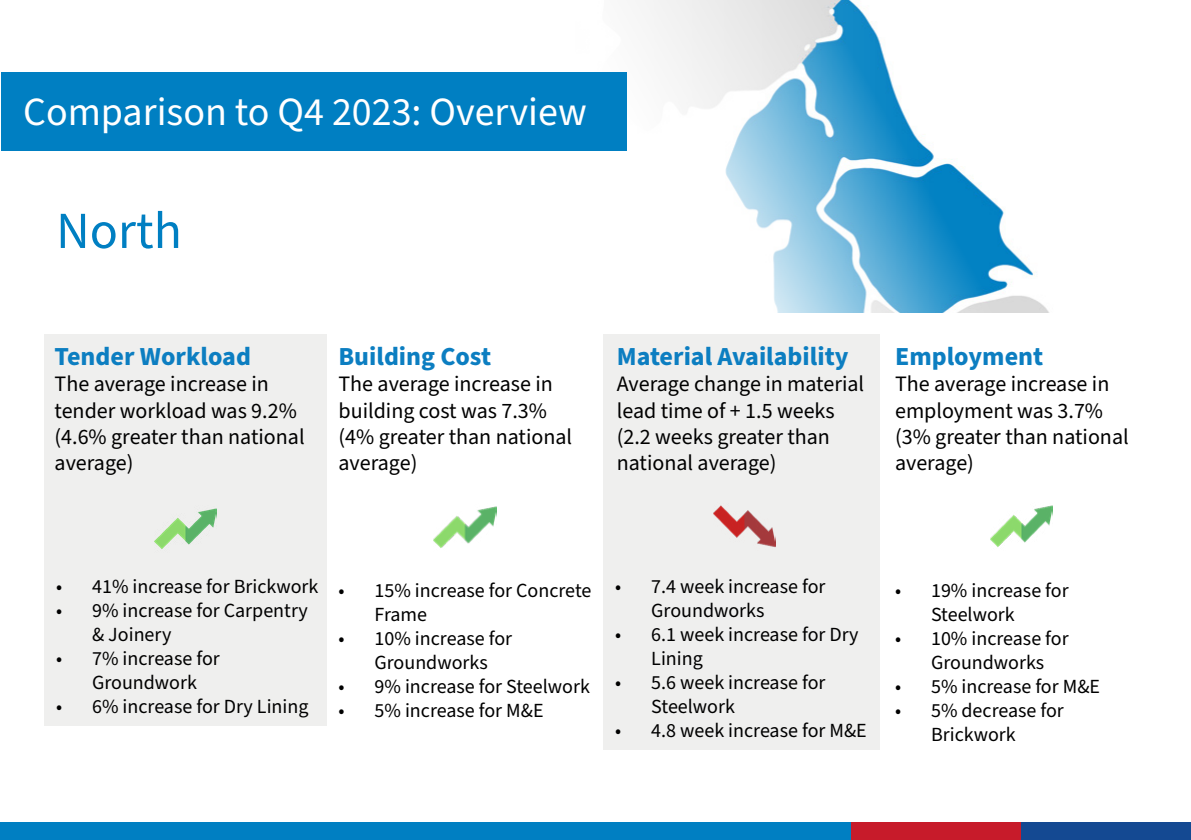
<style>
.page{position:relative;width:1191px;height:840px;background:#fff}
.page>*{position:absolute;margin:0;border:0;box-sizing:border-box;transform-origin:0 0}
.t1{font:52px "Source Sans Pro";color:#007fc2}
.t2{font:40px "Source Sans Pro";color:#fff}
.t3{font:700 26px "Source Sans Pro";color:#0c7ec1}
.t4{font:22px/26.4px "Source Sans Pro";color:#000}
.t5{font:20px/24px "Source Sans Pro";color:#000}
</style>
<div class="page">
<img style="left:576px;top:0;width:473px;height:312px">
<div style="left:1px;top:72px;width:625px;height:78px;background:#007fc2"></div>
<div style="left:44px;top:334px;width:282px;height:390px;background:#efefee"></div>
<div style="left:603px;top:334px;width:277px;height:414px;background:#efefee"></div>
<div style="left:0;top:822px;width:1190px;height:17px;background:#007fc2"></div>
<div style="left:851px;top:822px;width:170px;height:17px;background:#c71b2a"></div>
<div style="left:1021px;top:822px;width:170px;height:17px;background:#144992"></div>
<img style="left:154px;top:508px;width:62px;height:41px">
<img style="left:434px;top:506px;width:62px;height:42px">
<img style="left:990px;top:505px;width:63px;height:42px">
<h2 class="t2" style="left:23px;top:84px;width:565px">Comparison to Q4 2023: Overview</h2>
<h1 class="t1" style="left:56px;top:196px;width:127px">North</h1>
<h3 class="t3" style="left:55px;top:338px;width:198px">Tender Workload</h3>
<p class="t4" style="left:55px;top:371px;width:251px">The average increase in tender workload was 9.2% (4.6% greater than national average)</p>
<h3 class="t3" style="left:338px;top:338px;width:154px">Building Cost</h3>
<p class="t4" style="left:338px;top:371px;width:235px">The average increase in building cost was 7.3% (4% greater than national average)</p>
<h3 class="t3" style="left:617px;top:338px;width:233px">Material Availability</h3>
<p class="t4" style="left:617px;top:371px;width:249px">Average change in material lead time of + 1.5 weeks (2.2 weeks greater than national average)</p>
<h3 class="t3" style="left:895px;top:338px;width:150px">Employment</h3>
<p class="t4" style="left:895px;top:371px;width:235px">The average increase in employment was 3.7% (3% greater than national average)</p>
<p class="t5" style="left:56px;top:574px;width:264px">• 41% increase for Brickwork</p>
<p class="t5" style="left:92px;top:598px;width:217px;text-indent:-36px">• 9% increase for Carpentry &amp; Joinery</p>
<p class="t5" style="left:92px;top:646px;width:129px;text-indent:-36px">• 7% increase for<br>Groundwork</p>
<p class="t5" style="left:56px;top:694px;width:254px">• 6% increase for Dry Lining</p>
<p class="t5" style="left:374px;top:578px;width:218px;text-indent:-36px">• 15% increase for Concrete<br>Frame</p>
<p class="t5" style="left:338px;top:626px;width:175px;text-align:center">• 10% increase for<br>Groundworks</p>
<p class="t5" style="left:338px;top:674px;width:253px">• 9% increase for Steelwork</p>
<p class="t5" style="left:338px;top:698px;width:206px">• 5% increase for M&amp;E</p>
<p class="t5" style="left:651px;top:574px;width:176px;text-indent:-36px">• 7.4 week increase for<br>Groundworks</p>
<p class="t5" style="left:651px;top:622px;width:209px;text-indent:-36px">• 6.1 week increase for Dry<br>Lining</p>
<p class="t5" style="left:651px;top:670px;width:176px;text-indent:-36px">• 5.6 week increase for<br>Steelwork</p>
<p class="t5" style="left:615px;top:718px;width:253px">• 4.8 week increase for M&amp;E</p>
<p class="t5" style="left:931px;top:578px;width:139px;text-indent:-36px">• 19% increase for<br>Steelwork</p>
<p class="t5" style="left:895px;top:626px;width:175px;text-align:center">• 10% increase for<br>Groundworks</p>
<p class="t5" style="left:895px;top:674px;width:206px">• 5% increase for M&amp;E</p>
<p class="t5" style="left:931px;top:698px;width:134px;text-indent:-36px">• 5% decrease for<br>Brickwork</p>
</div>
